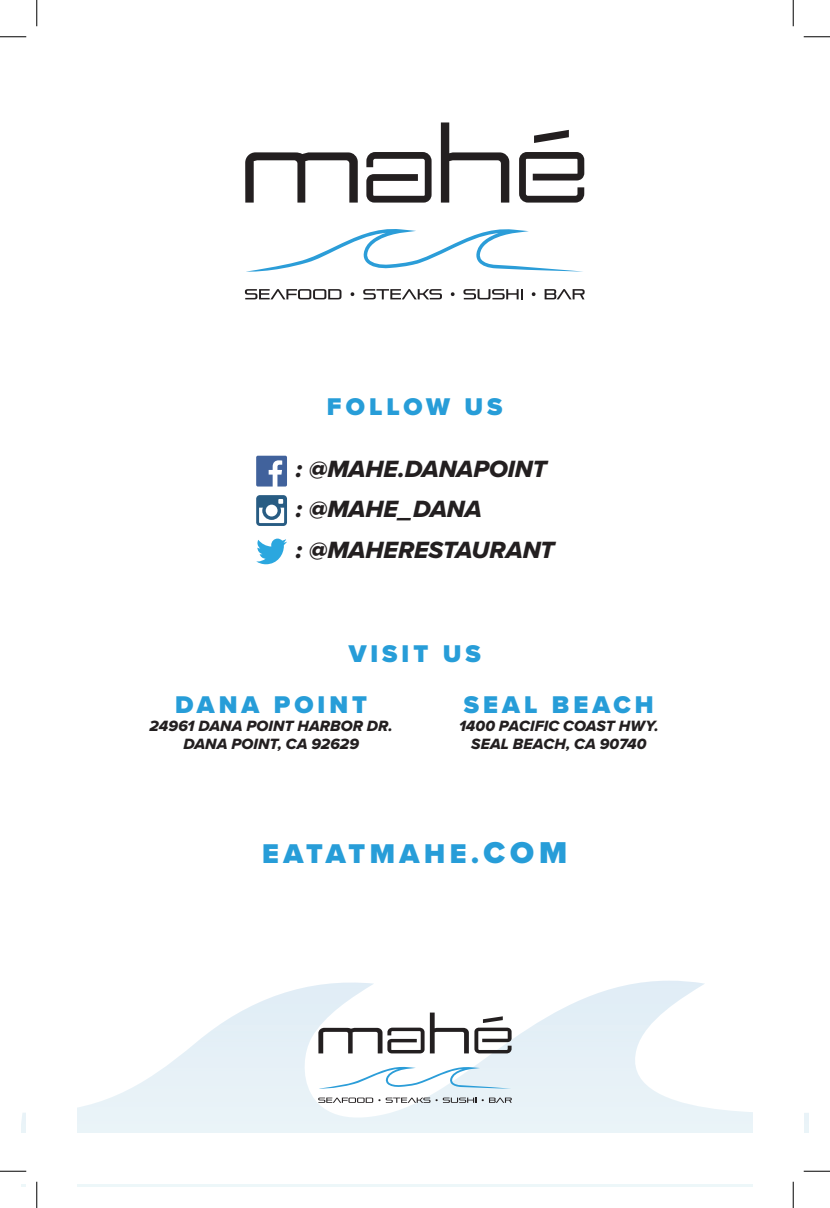
<style>
.page{position:relative;width:830px;height:1208px;background:#fff}
.page>*{position:absolute;margin:0;border:0;box-sizing:border-box;transform-origin:0 0}
.t1{font:900 28.18px "Proxima Nova";letter-spacing:.16em;color:#279dd8}
.t2{font:900 25.03px "Proxima Nova";letter-spacing:.16em;color:#279dd8}
.t3{font:24.32px/40.8px "Proxima Nova Extrabld It";letter-spacing:-.005em;color:#231f20}
.t4{font:15.4px/18.2px "Proxima Nova Extrabld It";letter-spacing:.005em;color:#231f20;text-align:center}
.s1{font-size:31.32px}
</style>
<div class="page">
<svg style="left:21px;top:980px;width:787px;height:206px"></svg>
<svg style="left:319px;top:1065px;width:192px;height:24px"></svg>
<svg style="left:318px;top:1012px;width:193px;height:41px"></svg>
<svg style="left:318px;top:1097px;width:193px;height:5px"></svg>
<div style="left:752px;top:21px;width:51px;height:1165px;background:#fff"></div>
<div style="left:26px;top:21px;width:51px;height:1165px;background:#fff"></div>
<div style="left:21px;top:1133px;width:787px;height:51px;background:#fff"></div>
<svg style="left:246px;top:229px;width:337px;height:43px"></svg>
<svg style="left:245px;top:122px;width:339px;height:81px"></svg>
<svg style="left:245px;top:289px;width:96px;height:10px"></svg>
<svg style="left:350px;top:292px;width:4px;height:4px"></svg>
<svg style="left:363px;top:289px;width:79px;height:10px"></svg>
<svg style="left:451px;top:292px;width:3px;height:4px"></svg>
<svg style="left:463px;top:289px;width:59px;height:10px"></svg>
<svg style="left:531px;top:292px;width:4px;height:4px"></svg>
<svg style="left:544px;top:289px;width:40px;height:10px"></svg>
<svg style="left:256px;top:456px;width:31px;height:30px"></svg>
<svg style="left:256px;top:495px;width:31px;height:31px"></svg>
<svg style="left:256px;top:538px;width:31px;height:26px"></svg>
<svg style="left:0;top:36px;width:26px;height:1px"></svg>
<svg style="left:803px;top:36px;width:27px;height:1px"></svg>
<svg style="left:0;top:1170px;width:26px;height:1px"></svg>
<svg style="left:803px;top:1170px;width:27px;height:1px"></svg>
<svg style="left:36px;top:0;width:1px;height:26px"></svg>
<svg style="left:36px;top:1181px;width:1px;height:27px"></svg>
<svg style="left:792px;top:0;width:1px;height:26px"></svg>
<svg style="left:792px;top:1181px;width:1px;height:27px"></svg>
<h2 class="t2" style="left:327px;top:388px;width:177px">FOLLOW US</h2>
<h3 class="t3" style="left:296px;top:447px;width:260px">: @MAHE.DANAPOINT : @MAHE_DANA<br>: @MAHERESTAURANT</h3>
<h2 class="t2" style="left:348px;top:635px;width:134px">VISIT US</h2>
<h2 class="t2" style="left:175px;top:685px;width:193px">DANA POINT</h2>
<p class="t4" style="left:150px;top:716px;width:244px">24961 DANA POINT HARBOR DR.<br>DANA POINT, CA 92629</p>
<h2 class="t2" style="left:464px;top:685px;width:191px">SEAL BEACH</h2>
<p class="t4" style="left:459px;top:716px;width:201px">1400 PACIFIC COAST HWY.<br>SEAL BEACH, CA 90740</p>
<h1 class="t1" style="left:262px;top:833px;width:306px">EATATMAHE.<span class="s1">COM</span></h1>
</div>
